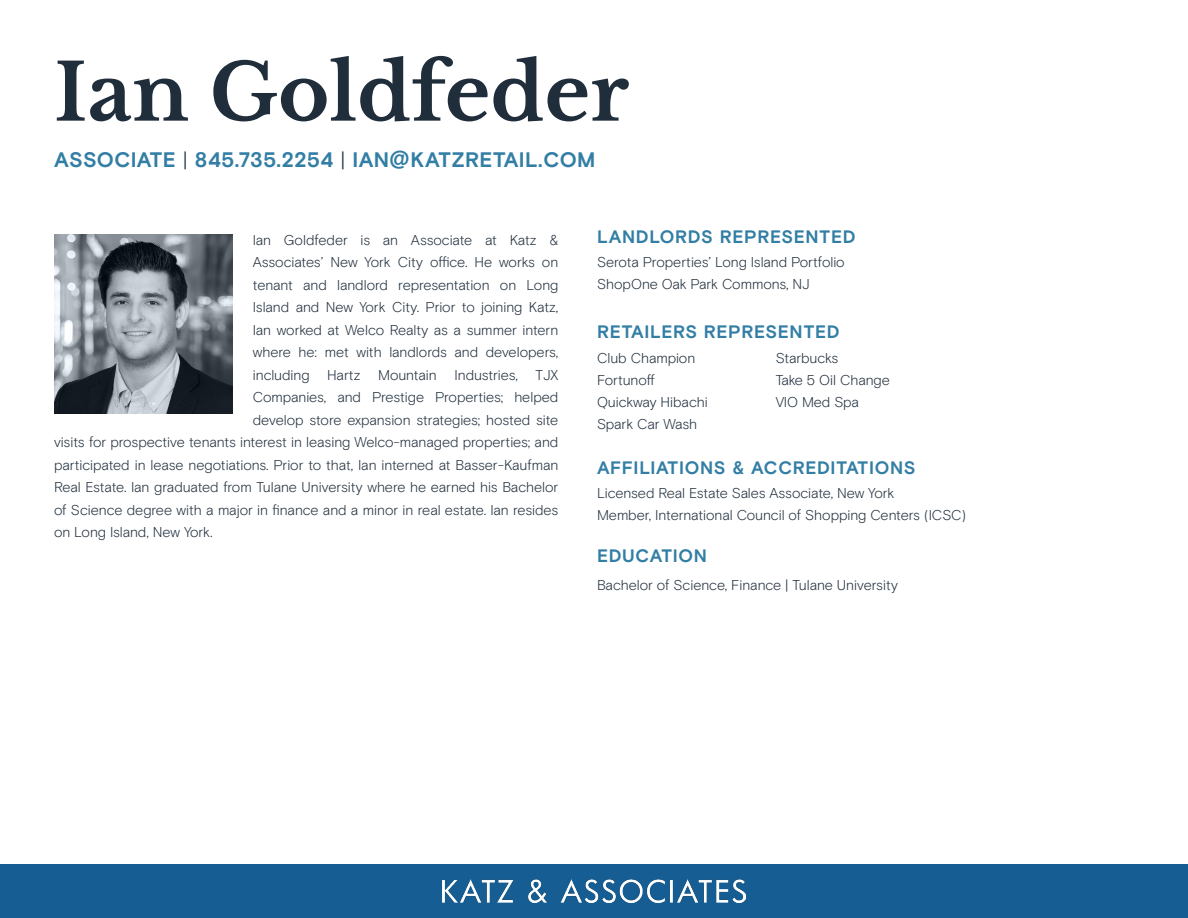
<style>
.page{position:relative;width:1188px;height:918px;background:#fff}
.page>*{position:absolute;margin:0;border:0;box-sizing:border-box;transform-origin:0 0}
.Name{font:700 78px "Libre Baskerville";color:#202e3c}
.t1{font:700 21px "Basis Grotesque Pro";letter-spacing:.015em;color:#327ea4}
.Sub-heading{font:700 18px "Basis Grotesque Pro";letter-spacing:.035em;color:#327ea4}
.Body{font:300 14.25px "Basis Grotesque Pro";letter-spacing:-.005em;color:#202e3c}
.List{font:300 14.25px "Basis Grotesque Pro";letter-spacing:-.005em;color:#202e3c}
.s1{font-weight:300;color:#202e3c}
</style>
<div class="page">
<div style="left:0;top:864px;width:1188px;height:54px;background:#155d92"></div>
<img style="left:443px;top:879px;width:302px;height:24px">
<img style="left:54px;top:235px;width:179px;height:179px">
<p class="Name" style="left:54px;top:45px;width:577px">Ian Goldfeder</p>
<p class="t1" style="left:54px;top:147px;width:543px">ASSOCIATE <span class="s1">|</span> 845.735.2254 <span class="s1">|</span> IAN@KATZRETAIL.COM</p>
<p class="Body" style="left:253px;top:232px;width:307px">Ian Goldfeder is an Associate at Katz &amp;</p>
<p class="Body" style="left:253px;top:254px;width:307px">Associates’ New York City office. He works on</p>
<p class="Body" style="left:253px;top:277px;width:307px">tenant and landlord representation on Long</p>
<p class="Body" style="left:253px;top:299px;width:307px">Island and New York City. Prior to joining Katz,</p>
<p class="Body" style="left:253px;top:322px;width:307px">Ian worked at Welco Realty as a summer intern</p>
<p class="Body" style="left:253px;top:344px;width:307px">where he: met with landlords and developers,</p>
<p class="Body" style="left:253px;top:367px;width:307px">including Hartz Mountain Industries, TJX</p>
<p class="Body" style="left:253px;top:389px;width:307px">Companies, and Prestige Properties; helped</p>
<p class="Body" style="left:253px;top:412px;width:307px">develop store expansion strategies; hosted site</p>
<p class="Body" style="left:54px;top:434px;width:506px">visits for prospective tenants interest in leasing Welco-managed properties; and</p>
<p class="Body" style="left:54px;top:457px;width:506px">participated in lease negotiations. Prior to that, Ian interned at Basser-Kaufman</p>
<p class="Body" style="left:54px;top:479px;width:506px">Real Estate. Ian graduated from Tulane University where he earned his Bachelor</p>
<p class="Body" style="left:54px;top:502px;width:506px">of Science degree with a major in finance and a minor in real estate. Ian resides</p>
<p class="Body" style="left:54px;top:524px;width:160px">on Long Island, New York.</p>
<p class="Sub-heading" style="left:597px;top:226px;width:260px">LANDLORDS REPRESENTED</p>
<p class="List" style="left:597px;top:253px;width:249px">Serota Properties’ Long Island Portfolio</p>
<p class="List" style="left:597px;top:275px;width:214px">ShopOne Oak Park Commons, NJ</p>
<p class="Sub-heading" style="left:597px;top:321px;width:244px">RETAILERS REPRESENTED</p>
<p class="List" style="left:597px;top:350px;width:100px">Club Champion</p>
<p class="List" style="left:597px;top:372px;width:59px">Fortunoff</p>
<p class="List" style="left:597px;top:393px;width:112px">Quickway Hibachi</p>
<p class="List" style="left:597px;top:415px;width:102px">Spark Car Wash</p>
<p class="List" style="left:776px;top:350px;width:64px">Starbucks</p>
<p class="List" style="left:776px;top:372px;width:116px">Take 5 Oil Change</p>
<p class="List" style="left:776px;top:393px;width:85px">VIO Med Spa</p>
<p class="Sub-heading" style="left:597px;top:457px;width:320px">AFFILIATIONS &amp; ACCREDITATIONS</p>
<p class="List" style="left:597px;top:485px;width:299px">Licensed Real Estate Sales Associate, New York</p>
<p class="List" style="left:597px;top:507px;width:371px">Member, International Council of Shopping Centers (ICSC)</p>
<p class="Sub-heading" style="left:597px;top:545px;width:112px">EDUCATION</p>
<p class="List" style="left:597px;top:577px;width:302px">Bachelor of Science, Finance | Tulane University</p>
</div>
